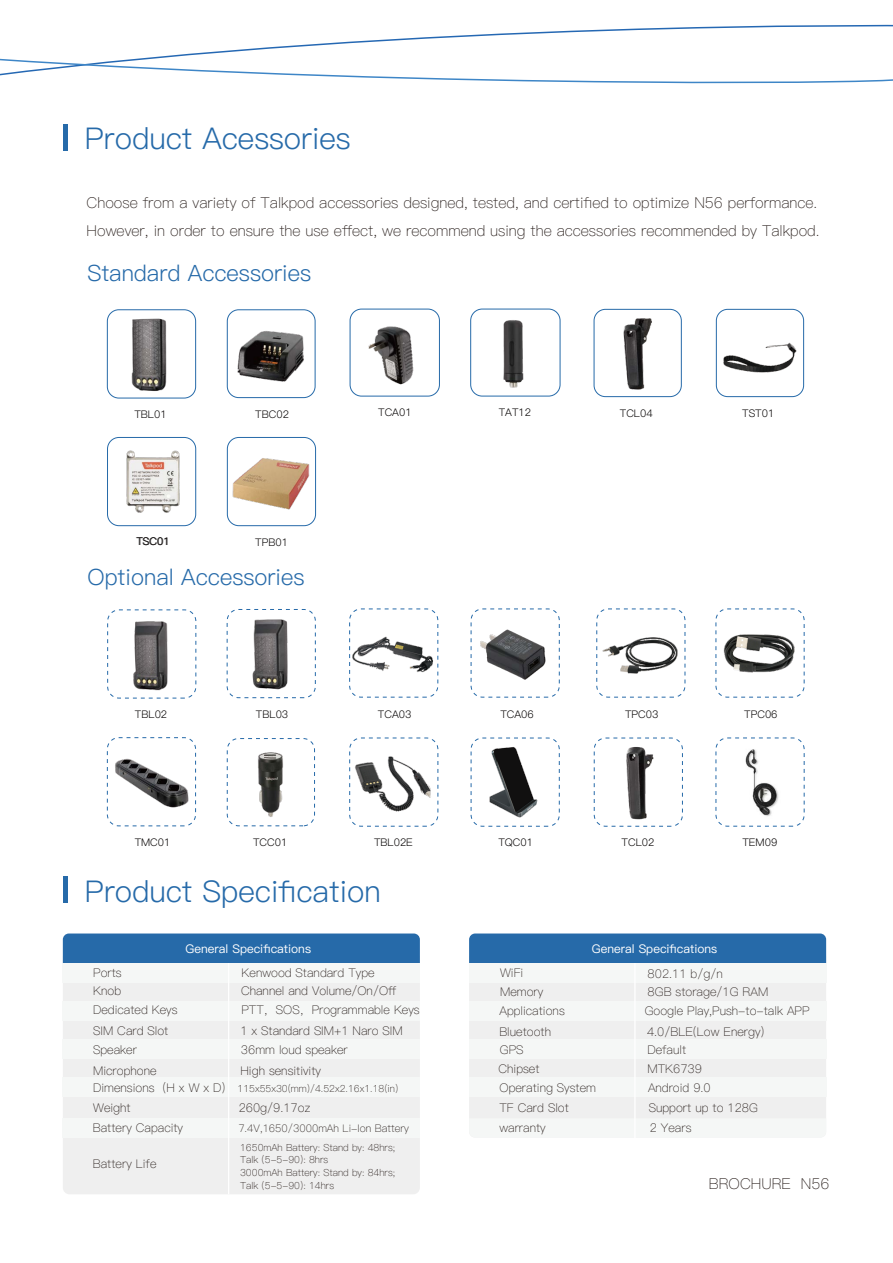
<style>
.page{position:relative;width:893px;height:1263px;background:#fff}
.page>*{position:absolute;margin:0;border:0;box-sizing:border-box;transform-origin:0 0}
.t1{font:30px "Ping Fang SC Regular";color:#266aa9}
.t2{font:22.5px "Ping Fang SC Regular";color:#266aa9}
.t3{font:15px/27.6px "Ping Fang SC Light";color:#221815}
.t4{font:12px/19.5px "Ping Fang SC Light";color:#221815}
.t5{font:12px "Ping Fang SC Medium";color:#fff}
.t6{font:10.5px "Ping Fang SC Regular";color:#040000}
.t7{font:10.5px "Ping Fang SC Light";color:#221815}
.t8{font:9.75px/12.6px "Ping Fang SC Light";color:#221815}
.s1{font-size:12px}
</style>
<div class="page">
<svg style="left:156px;top:24px;width:737px;height:33px"></svg>
<svg style="left:0;top:57px;width:893px;height:27px"></svg>
<hr style="left:63px;top:124px;width:4px;height:27px;background:#266aa9">
<hr style="left:63px;top:877px;width:4px;height:26px;background:#266aa9">
<div style="left:469px;top:983px;width:357px;height:135px;background:#efefef"></div>
<div style="left:469px;top:933px;width:357px;height:30px;background:#266aa9"></div>
<div style="left:469px;top:963px;width:357px;height:19px;background:#f5f7f6"></div>
<div style="left:469px;top:1001px;width:357px;height:19px;background:#f5f7f6"></div>
<div style="left:469px;top:1039px;width:357px;height:20px;background:#f5f7f6"></div>
<div style="left:469px;top:1078px;width:357px;height:19px;background:#f5f7f6"></div>
<div style="left:469px;top:1118px;width:357px;height:19px;background:#f5f7f6"></div>
<hr style="left:634px;top:963px;width:2px;height:193px;background:#fff">
<div style="left:63px;top:983px;width:357px;height:211px;background:#efefef"></div>
<div style="left:63px;top:933px;width:357px;height:30px;background:#266aa9"></div>
<div style="left:63px;top:963px;width:357px;height:19px;background:#f5f7f6"></div>
<div style="left:63px;top:1001px;width:357px;height:19px;background:#f5f7f6"></div>
<div style="left:63px;top:1039px;width:357px;height:20px;background:#f5f7f6"></div>
<div style="left:63px;top:1078px;width:357px;height:19px;background:#f5f7f6"></div>
<div style="left:63px;top:1119px;width:357px;height:19px;background:#f5f7f6"></div>
<hr style="left:228px;top:963px;width:1px;height:231px;background:#fff">
<img style="left:107px;top:437px;width:90px;height:90px">
<div style="left:470px;top:309px;width:90px;height:87px;border:1px solid #266aa9;border-radius:11px"></div>
<div style="left:716px;top:738px;width:88px;height:88px;border:1px dashed #266aa9;border-radius:11px"></div>
<div style="left:349px;top:609px;width:89px;height:88px;border:1px dashed #266aa9;border-radius:11px"></div>
<div style="left:107px;top:737px;width:89px;height:89px;border:1px dashed #266aa9;border-radius:11px"></div>
<div style="left:107px;top:610px;width:89px;height:88px;border:1px dashed #266aa9;border-radius:11px"></div>
<div style="left:350px;top:309px;width:90px;height:87px;border:1px solid #266aa9;border-radius:11px"></div>
<img style="left:719px;top:743px;width:60px;height:73px">
<div style="left:107px;top:437px;width:89px;height:89px;border:1px solid #266aa9;border-radius:11px"></div>
<div style="left:227px;top:437px;width:89px;height:89px;border:1px solid #266aa9;border-radius:11px"></div>
<div style="left:227px;top:609px;width:89px;height:89px;border:1px dashed #266aa9;border-radius:11px"></div>
<div style="left:597px;top:609px;width:88px;height:88px;border:1px dashed #266aa9;border-radius:11px"></div>
<img style="left:368px;top:326px;width:46px;height:59px">
<img style="left:503px;top:320px;width:21px;height:68px">
<img style="left:108px;top:309px;width:89px;height:90px">
<img style="left:133px;top:621px;width:35px;height:70px">
<img style="left:226px;top:315px;width:90px;height:84px">
<img style="left:715px;top:311px;width:90px;height:87px">
<img style="left:596px;top:308px;width:86px;height:90px">
<div style="left:594px;top:738px;width:89px;height:88px;border:1px dashed #266aa9;border-radius:11px"></div>
<img style="left:349px;top:737px;width:90px;height:87px">
<img style="left:226px;top:738px;width:89px;height:89px">
<img style="left:106px;top:750px;width:89px;height:66px">
<img style="left:350px;top:631px;width:89px;height:45px">
<img style="left:226px;top:448px;width:91px;height:67px">
<img style="left:715px;top:608px;width:90px;height:90px">
<img style="left:596px;top:613px;width:90px;height:77px">
<img style="left:252px;top:619px;width:36px;height:71px">
<img style="left:626px;top:747px;width:28px;height:73px">
<div style="left:471px;top:738px;width:88px;height:88px;border:1px dashed #266aa9;border-radius:11px"></div>
<img style="left:470px;top:608px;width:90px;height:90px">
<img style="left:489px;top:747px;width:49px;height:71px">
<h1 class="t1" style="left:85px;top:120px;width:267px">Product Acessories</h1>
<p class="t3" style="left:87px;top:189px;width:734px">Choose from a variety of Talkpod accessories designed, tested, and certified to optimize N56 performance.<br>However, in order to ensure the use effect, we recommend using the accessories recommended by Talkpod.</p>
<h2 class="t2" style="left:87px;top:260px;width:225px">Standard Accessories</h2>
<p class="t6" style="left:255px;top:408px;width:35px">TBC02</p>
<p class="t6" style="left:499px;top:406px;width:34px">TAT12</p>
<p class="t6" style="left:742px;top:406px;width:34px">TST01</p>
<p class="t6" style="left:378px;top:406px;width:35px">TCA01</p>
<p class="t6" style="left:134px;top:408px;width:34px">TBL01</p>
<p class="t6" style="left:620px;top:406px;width:34px">TCL04</p>
<p class="t6" style="left:136px;top:535px;width:35px">TSC01</p>
<p class="t6" style="left:255px;top:536px;width:34px">TPB01</p>
<h2 class="t2" style="left:88px;top:564px;width:219px">Optional Accessories</h2>
<p class="t6" style="left:135px;top:708px;width:34px">TBL02</p>
<p class="t6" style="left:256px;top:708px;width:34px">TBL03</p>
<p class="t6" style="left:378px;top:708px;width:35px">TCA03</p>
<p class="t6" style="left:500px;top:708px;width:35px">TCA06</p>
<p class="t6" style="left:625px;top:708px;width:35px">TPC03</p>
<p class="t6" style="left:744px;top:708px;width:35px">TPC06</p>
<p class="t6" style="left:135px;top:836px;width:37px">TMC01</p>
<p class="t6" style="left:253px;top:836px;width:36px">TCC01</p>
<p class="t6" style="left:374px;top:836px;width:40px">TBL02E</p>
<p class="t6" style="left:742px;top:836px;width:36px">TEM09</p>
<p class="t6" style="left:498px;top:836px;width:36px">TQC01</p>
<p class="t6" style="left:622px;top:836px;width:34px">TCL02</p>
<h1 class="t1" style="left:85px;top:873px;width:297px">Product Specification</h1>
<p class="t5" style="left:186px;top:941px;width:127px">General Specifications</p>
<p class="t4" style="left:93px;top:963px;width:30px">Ports</p>
<p class="t4" style="left:242px;top:963px;width:134px">Kenwood Standard Type</p>
<p class="t4" style="left:93px;top:981px;width:29px">Knob</p>
<p class="t4" style="left:241px;top:981px;width:157px">Channel and Volume/On/Off</p>
<p class="t4" style="left:93px;top:1000px;width:86px">Dedicated Keys</p>
<p class="t4" style="left:241px;top:1000px;width:180px">PTT，SOS，Programmable Keys</p>
<p class="t4" style="left:93px;top:1020px;width:77px">SIM Card Slot</p>
<p class="t4" style="left:240px;top:1020px;width:164px">1 x Standard SIM+1 Naro SIM</p>
<p class="t4" style="left:93px;top:1040px;width:45px">Speaker</p>
<p class="t4" style="left:241px;top:1040px;width:108px">36mm loud speaker</p>
<p class="t4" style="left:93px;top:1061px;width:65px">Microphone</p>
<p class="t4" style="left:241px;top:1061px;width:82px">High sensitivity</p>
<p class="t8" style="left:93px;top:1082px;width:307px"><span class="s1">Dimensions（H x W x D）</span> 115x55x30(mm)/4.52x2.16x1.18(in)</p>
<p class="t4" style="left:93px;top:1097px;width:39px">Weight</p>
<p class="t4" style="left:239px;top:1097px;width:73px">260g/9.17oz</p>
<p class="t4" style="left:93px;top:1118px;width:92px">Battery Capacity</p>
<p class="t4" style="left:93px;top:1153px;width:65px">Battery Life</p>
<p class="t7" style="left:238px;top:1122px;width:172px">7.4V,1650/3000mAh Li-Ion Battery</p>
<p class="t8" style="left:240px;top:1141px;width:157px">1650mAh Battery: Stand by: 48hrs;<br>Talk (5-5-90): 8hrs<br>3000mAh Battery: Stand by: 84hrs;<br>Talk (5-5-90): 14hrs</p>
<p class="t5" style="left:592px;top:941px;width:127px">General Specifications</p>
<p class="t4" style="left:648px;top:964px;width:122px;line-height:18.1px">802.11 b/g/n<br>8GB storage/1G RAM</p>
<p class="t4" style="left:500px;top:962px;width:45px">WiFi<br>Memory</p>
<p class="t4" style="left:499px;top:1021px;width:53px">Bluetooth</p>
<p class="t4" style="left:647px;top:1021px;width:119px">4.0/BLE(Low Energy)</p>
<p class="t4" style="left:500px;top:1040px;width:25px">GPS</p>
<p class="t4" style="left:647px;top:1040px;width:40px">Default</p>
<p class="t4" style="left:498px;top:1058px;width:43px">Chipset</p>
<p class="t4" style="left:647px;top:1058px;width:56px">MTK6739</p>
<p class="t4" style="left:500px;top:1078px;width:98px">Operating System</p>
<p class="t4" style="left:648px;top:1078px;width:64px">Android 9.0</p>
<p class="t4" style="left:499px;top:1097px;width:71px">TF Card Slot</p>
<p class="t4" style="left:649px;top:1097px;width:111px">Support up to 128G</p>
<p class="t4" style="left:499px;top:1118px;width:48px">warranty</p>
<p class="t4" style="left:650px;top:1118px;width:43px">2 Years</p>
<p class="t4" style="left:499px;top:1001px;width:67px">Applications</p>
<p class="t4" style="left:645px;top:1001px;width:166px">Google Play,Push-to-talk APP</p>
<p class="t3" style="left:709px;top:1170px;width:122px">BROCHURE N56</p>
</div>
